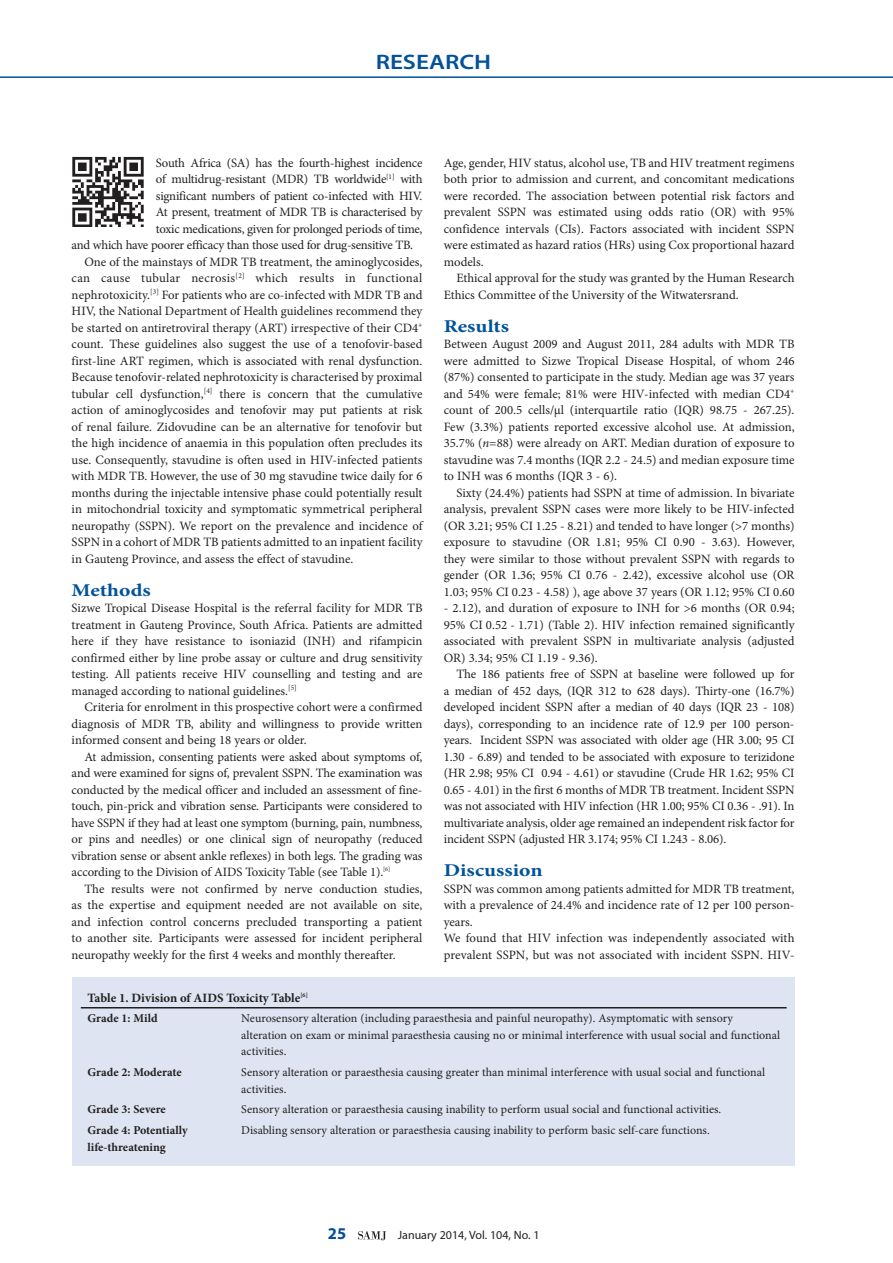
<style>
.page{position:relative;width:893px;height:1263px;background:#fff}
.page>*{position:absolute;margin:0;border:0;box-sizing:border-box;transform-origin:0 0}
.t1{font:600 21px "Myriad Pro";color:#01529a;scale:1.2 1}
.B_HEAD{font:700 18px "Minion Pro";color:#01529a;scale:1.2 1}
.t2{font:700 16.5px "Myriad Pro";color:#01529a}
.BODY_TEXT_INDENT{font:12.75px/16.5px "Minion Pro";letter-spacing:-.005em;color:#231f20;text-align:justify}
.BODY_TEXT_1ST_PARAGR{font:12.75px/16.5px "Minion Pro";letter-spacing:-.01em;color:#231f20;text-align:justify}
.BODY_TEXT_1ST_PARAGR-2{font:12.75px/16.5px "Minion Pro";letter-spacing:.01em;color:#231f20}
.TABLE_HEAD{font:700 12.75px "Minion Pro";color:#231f20}
.TABLE_COPY{font:12px/16.5px "Minion Pro";color:#231f20}
.TABLE_FIELD_NAME{font:700 12px/16.5px "Minion Pro";color:#231f20}
.t3{font:12px "Myriad Pro";color:#231f20}
.s1{font-style:italic}
</style>
<div class="page">
<hr style="left:0;top:76px;width:893px;height:2px;background:#01529a">
<svg style="left:358px;top:1231px;width:28px;height:9px"></svg>
<img style="left:72px;top:156px;width:71px;height:71px">
<div style="left:72px;top:977px;width:723px;height:188px;background:#dee4f1"></div>
<hr style="left:81px;top:1007px;width:154px;height:1px;background:#231f20">
<hr style="left:235px;top:1007px;width:552px;height:1px;background:#231f20">
<h1 class="t1" style="left:376px;top:48px;width:98px">RESEARCH</h1>
<p class="BODY_TEXT_1ST_PARAGR" style="left:156px;top:154px;width:268px">South Africa (SA) has the fourth-highest incidence</p>
<p class="BODY_TEXT_1ST_PARAGR" style="left:156px;top:171px;width:268px">of multidrug-resistant (MDR) TB worldwide<sup>[1]</sup> with</p>
<p class="BODY_TEXT_1ST_PARAGR" style="left:156px;top:187px;width:268px">significant numbers of patient co-infected with HIV.</p>
<p class="BODY_TEXT_1ST_PARAGR" style="left:156px;top:204px;width:268px">At present, treatment of MDR TB is characterised by</p>
<p class="BODY_TEXT_1ST_PARAGR" style="left:156px;top:220px;width:268px">toxic medications, given for prolonged periods of time,</p>
<p class="BODY_TEXT_1ST_PARAGR" style="left:72px;top:237px;width:343px">and which have poorer efficacy than those used for drug-sensitive TB.</p>
<p class="BODY_TEXT_INDENT" style="left:72px;top:253px;width:352px;text-indent:13px">One of the mainstays of MDR TB treatment, the aminoglycosides, can cause tubular necrosis<sup>[2]</sup> which results in functional nephrotoxicity.<sup>[3]</sup> For patients who are co-infected with MDR TB and HIV, the National Department of Health guidelines recommend they be started on antiretroviral therapy (ART) irrespective of their CD4<sup>+ </sup>count. These guidelines also suggest the use of a tenofovir-based first-line ART regimen, which is associated with renal dysfunction.<br>Because tenofovir-related nephrotoxicity is characterised by proximal tubular cell dysfunction,<sup>[4]</sup> there is concern that the cumulative action of aminoglycosides and tenofovir may put patients at risk of renal failure. Zidovudine can be an alternative for tenofovir but the high incidence of anaemia in this population often precludes its use. Consequently, stavudine is often used in HIV-infected patients with MDR TB. However, the use of 30 mg stavudine twice daily for 6 months during the injectable intensive phase could potentially result in mitochondrial toxicity and symptomatic symmetrical peripheral neuropathy (SSPN). We report on the prevalence and incidence of SSPN in a cohort of MDR TB patients admitted to an inpatient facility in Gauteng Province, and assess the effect of stavudine.</p>
<h2 class="B_HEAD" style="left:72px;top:577px;width:67px">Methods</h2>
<p class="BODY_TEXT_1ST_PARAGR" style="left:72px;top:600px;width:352px">Sizwe Tropical Disease Hospital is the referral facility for MDR TB treatment in Gauteng Province, South Africa. Patients are admitted here if they have resistance to isoniazid (INH) and rifampicin confirmed either by line probe assay or culture and drug sensitivity testing. All patients receive HIV counselling and testing and are managed according to national guidelines.<sup>[5]</sup></p>
<p class="BODY_TEXT_INDENT" style="left:72px;top:699px;width:352px;text-indent:13px">Criteria for enrolment in this prospective cohort were a confirmed diagnosis of MDR TB, ability and willingness to provide written informed consent and being 18 years or older.</p>
<p class="BODY_TEXT_INDENT" style="left:72px;top:748px;width:352px;text-indent:13px">At admission, consenting patients were asked about symptoms of, and were examined for signs of, prevalent SSPN. The examination was conducted by the medical officer and included an assessment of fine&shy;touch, pin-prick and vibration sense. Participants were considered to have SSPN if they had at least one symptom (burning, pain, numbness, or pins and needles) or one clinical sign of neuropathy (reduced vibration sense or absent ankle reflexes) in both legs. The grading was according to the Division of AIDS Toxicity Table (see Table 1).<sup>[6]</sup></p>
<p class="BODY_TEXT_INDENT" style="left:72px;top:880px;width:352px;text-indent:13px">The results were not confirmed by nerve conduction studies, as the expertise and equipment needed are not available on site, and infection control concerns precluded transporting a patient to another site. Participants were assessed for incident peripheral neuropathy weekly for the first 4 weeks and monthly thereafter.</p>
<p class="BODY_TEXT_INDENT" style="left:444px;top:154px;width:352px">Age, gender, HIV status, alcohol use, TB and HIV treatment regimens both prior to admission and current, and concomitant medications were recorded. The association between potential risk factors and prevalent SSPN was estimated using odds ratio (OR) with 95% confidence intervals (CIs). Factors associated with incident SSPN were estimated as hazard ratios (HRs) using Cox proportional hazard models.</p>
<p class="BODY_TEXT_INDENT" style="left:444px;top:270px;width:352px;text-indent:13px">Ethical approval for the study was granted by the Human Research<br>Ethics Committee of the University of the Witwatersrand.</p>
<h2 class="B_HEAD" style="left:444px;top:313px;width:56px">Results</h2>
<p class="BODY_TEXT_1ST_PARAGR" style="left:444px;top:336px;width:352px">Between August 2009 and August 2011, 284 adults with MDR TB were admitted to Sizwe Tropical Disease Hospital, of whom 246 (87%) consented to participate in the study. Median age was 37 years and 54% were female; 81% were HIV-infected with median CD4<sup>+ </sup>count of 200.5 cells/μl (interquartile ratio (IQR) 98.75 - 267.25).<br>Few (3.3%) patients reported excessive alcohol use. At admission, 35.7% (<span class="s1">n</span>=88) were already on ART. Median duration of exposure to stavudine was 7.4 months (IQR 2.2 - 24.5) and median exposure time to INH was 6 months (IQR 3 - 6).</p>
<p class="BODY_TEXT_INDENT" style="left:444px;top:484px;width:352px;text-indent:13px">Sixty (24.4%) patients had SSPN at time of admission. In bivariate analysis, prevalent SSPN cases were more likely to be HIV-infected (OR 3.21; 95% CI 1.25 - 8.21) and tended to have longer (&gt;7 months) exposure to stavudine (OR 1.81; 95% CI 0.90 - 3.63). However, they were similar to those without prevalent SSPN with regards to gender (OR 1.36; 95% CI 0.76 - 2.42), excessive alcohol use (OR 1.03; 95% CI 0.23 - 4.58) ), age above 37 years (OR 1.12; 95% CI 0.60</p>
<p class="BODY_TEXT_INDENT" style="left:444px;top:600px;width:352px">- 2.12), and duration of exposure to INH for &gt;6 months (OR 0.94; 95% CI 0.52 - 1.71) (Table 2). HIV infection remained significantly associated with prevalent SSPN in multivariate analysis (adjusted OR) 3.34; 95% CI 1.19 - 9.36).</p>
<p class="BODY_TEXT_INDENT" style="left:444px;top:666px;width:352px;text-indent:13px">The 186 patients free of SSPN at baseline were followed up for a median of 452 days, (IQR 312 to 628 days). Thirty-one (16.7%) developed incident SSPN after a median of 40 days (IQR 23 - 108) days), corresponding to an incidence rate of 12.9 per 100 person&shy;years. Incident SSPN was associated with older age (HR 3.00; 95 CI 1.30 - 6.89) and tended to be associated with exposure to terizidone (HR 2.98; 95% CI 0.94 - 4.61) or stavudine (Crude HR 1.62; 95% CI 0.65 - 4.01) in the first 6 months of MDR TB treatment. Incident SSPN was not associated with HIV infection (HR 1.00; 95% CI 0.36 - .91). In multivariate analysis, older age remained an independent risk factor for incident SSPN (adjusted HR 3.174; 95% CI 1.243 - 8.06).</p>
<h2 class="B_HEAD" style="left:444px;top:858px;width:84px">Discussion</h2>
<p class="BODY_TEXT_1ST_PARAGR" style="left:444px;top:880px;width:352px">SSPN was common among patients admitted for MDR TB treatment, with a prevalence of 24.4% and incidence rate of 12 per 100 person&shy;years.</p>
<p class="BODY_TEXT_1ST_PARAGR-2" style="left:444px;top:930px;width:352px">We found that HIV infection was independently associated with prevalent SSPN, but was not associated with incident SSPN. HIV-</p>
<p class="TABLE_HEAD" style="left:88px;top:989px;width:222px">Table 1. Division of AIDS Toxicity Table<sup>[6]</sup></p>
<p class="TABLE_FIELD_NAME" style="left:88px;top:1010px;width:72px">Grade 1: Mild</p>
<p class="TABLE_COPY" style="left:241px;top:1010px;width:540px">Neurosensory alteration (including paraesthesia and painful neuropathy). Asymptomatic with sensory alteration on exam or minimal paraesthesia causing no or minimal interference with usual social and functional activities.</p>
<p class="TABLE_FIELD_NAME" style="left:88px;top:1064px;width:96px">Grade 2: Moderate</p>
<p class="TABLE_COPY" style="left:241px;top:1064px;width:525px">Sensory alteration or paraesthesia causing greater than minimal interference with usual social and functional activities.</p>
<p class="TABLE_FIELD_NAME" style="left:88px;top:1101px;width:80px">Grade 3: Severe</p>
<p class="TABLE_COPY" style="left:241px;top:1101px;width:481px">Sensory alteration or paraesthesia causing inability to perform usual social and functional activities.</p>
<p class="TABLE_FIELD_NAME" style="left:88px;top:1122px;width:102px">Grade 4: Potentially life-threatening</p>
<p class="TABLE_COPY" style="left:241px;top:1122px;width:470px">Disabling sensory alteration or paraesthesia causing inability to perform basic self-care functions.</p>
<p class="t2" style="left:328px;top:1224px;width:20px">25</p>
<p class="t3" style="left:398px;top:1229px;width:143px">January 2014, Vol. 104, No. 1</p>
</div>
